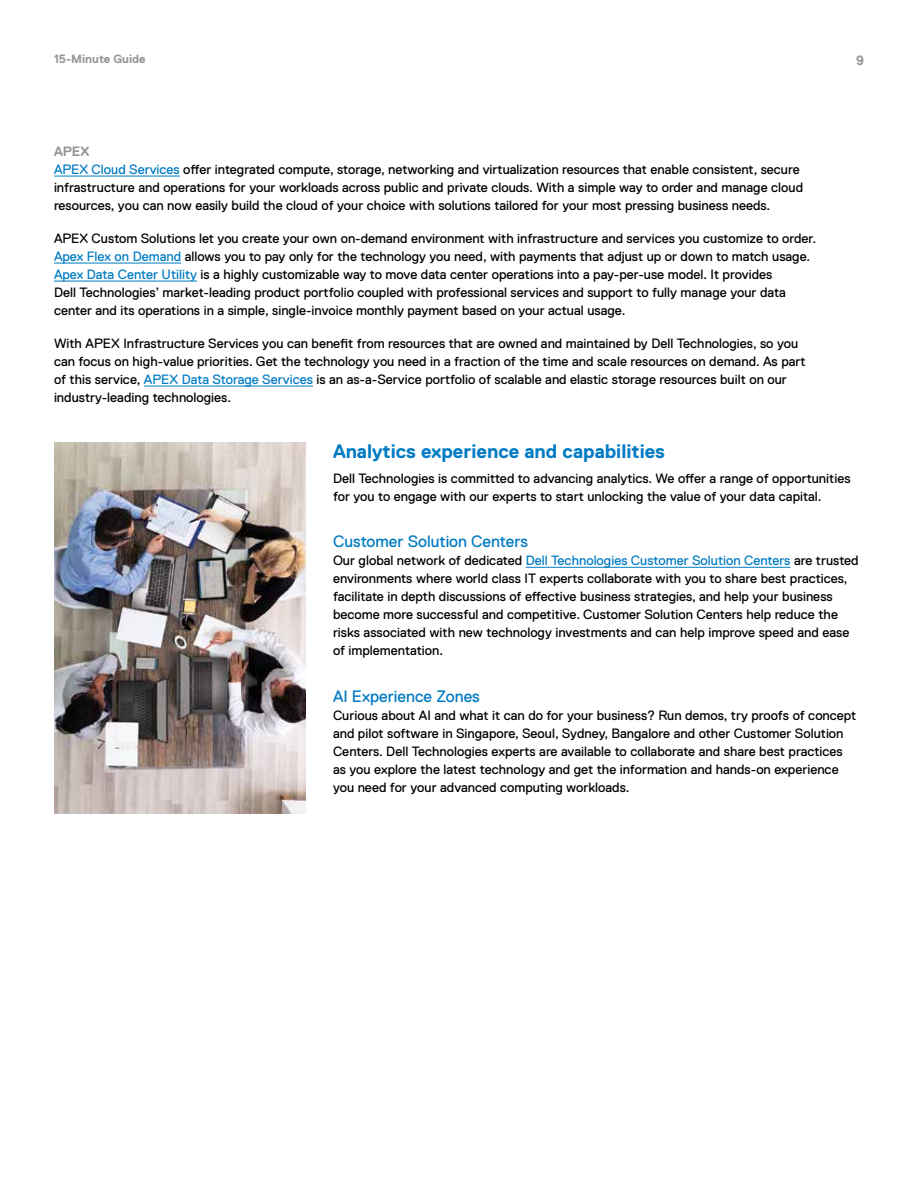
<style>
.page{position:relative;width:918px;height:1188px;background:#fff}
.page>*{position:absolute;margin:0;border:0;box-sizing:border-box;transform-origin:0 0}
.t1{font:700 19.5px "Dell Replica";color:#007bc3}
.t2{font:16.5px "Dell Replica";color:#007bc3}
.t3{font:13.5px/18px "Dell Replica";color:#000}
.t4{font:700 13.5px "Dell Replica";color:#939598}
.t5{font:700 12px "Dell Replica";color:#939598}
.s1{font-weight:700;color:#939598}
.s2{color:#007bc3}
</style>
<div class="page">
<img style="left:54px;top:443px;width:252px;height:370px">
<hr style="left:54px;top:176px;width:126px;height:1px;background:#007bc3">
<hr style="left:54px;top:263px;width:127px;height:1px;background:#007bc3">
<hr style="left:54px;top:281px;width:143px;height:1px;background:#007bc3">
<hr style="left:144px;top:386px;width:169px;height:1px;background:#007bc3">
<hr style="left:526px;top:567px;width:265px;height:1px;background:#007bc3">
<p class="t5" style="left:54px;top:53px;width:93px">15‑Minute Guide</p>
<p class="t4" style="left:856px;top:52px;width:9px">9</p>
<p class="t3" style="left:54px;top:142px;width:751px"><span class="s1">APEX<br></span><span class="s2">APEX Cloud Services</span> offer integrated compute, storage, networking and virtualization resources that enable consistent, secure infrastructure and operations for your workloads across public and private clouds. With a simple way to order and manage cloud resources, you can now easily build the cloud of your choice with solutions tailored for your most pressing business needs.</p>
<p class="t3" style="left:54px;top:229px;width:764px">APEX Custom Solutions let you create your own on‑demand environment with infrastructure and services you customize to order.<br><span class="s2">Apex Flex on Demand</span> allows you to pay only for the technology you need, with payments that adjust up or down to match usage.<br><span class="s2">Apex Data Center Utility</span> is a highly customizable way to move data center operations into a pay‑per‑use model. It provides<br>Dell Technologies’ market‑leading product portfolio coupled with professional services and support to fully manage your data center and its operations in a simple, single‑invoice monthly payment based on your actual usage.</p>
<p class="t3" style="left:54px;top:334px;width:753px">With APEX Infrastructure Services you can benefit from resources that are owned and maintained by Dell Technologies, so you can focus on high‑value priorities. Get the technology you need in a fraction of the time and scale resources on demand. As part of this service, <span class="s2">APEX Data Storage Services</span> is an as‑a‑Service portfolio of scalable and elastic storage resources built on our industry‑leading technologies.</p>
<h1 class="t1" style="left:333px;top:440px;width:334px">Analytics experience and capabilities</h1>
<p class="t3" style="left:333px;top:469px;width:519px">Dell Technologies is committed to advancing analytics. We offer a range of opportunities for you to engage with our experts to start unlocking the value of your data capital.</p>
<p class="t2" style="left:333px;top:532px;width:197px">Customer Solution Centers</p>
<p class="t3" style="left:333px;top:552px;width:527px">Our global network of dedicated <span class="s2">Dell Technologies Customer Solution Centers</span> are trusted environments where world class IT experts collaborate with you to share best practices, facilitate in depth discussions of effective business strategies, and help your business become more successful and competitive. Customer Solution Centers help reduce the risks associated with new technology investments and can help improve speed and ease of implementation.</p>
<p class="t2" style="left:333px;top:687px;width:148px">AI Experience Zones</p>
<p class="t3" style="left:333px;top:706px;width:525px">Curious about AI and what it can do for your business? Run demos, try proofs of concept and pilot software in Singapore, Seoul, Sydney, Bangalore and other Customer Solution Centers. Dell Technologies experts are available to collaborate and share best practices as you explore the latest technology and get the information and hands‑on experience you need for your advanced computing workloads.</p>
</div>
